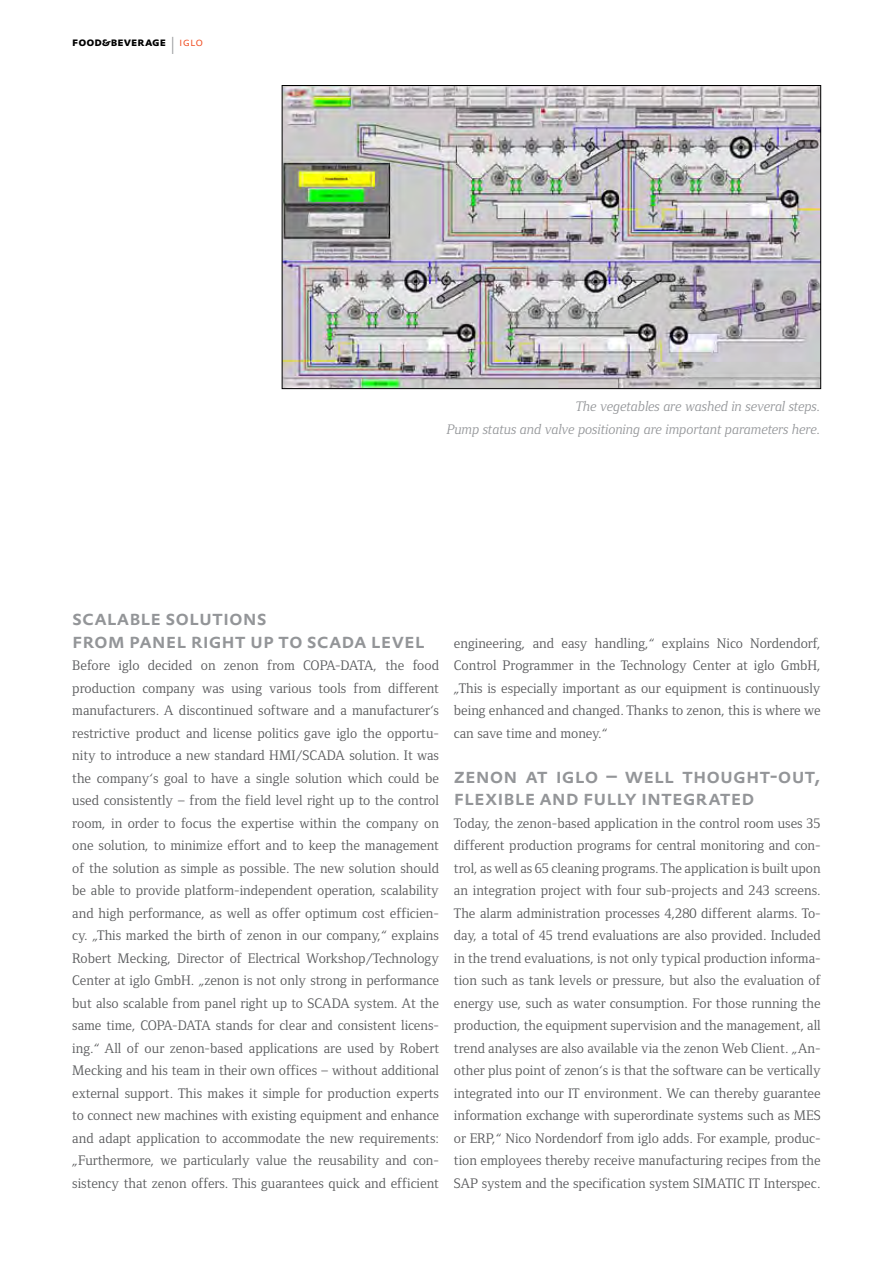
<style>
.page{position:relative;width:893px;height:1263px;background:#fff}
.page>*{position:absolute;margin:0;border:0;box-sizing:border-box;transform-origin:0 0}
.t1{font:500 21px/22.5px "DTL Prokyon TOT Caps";color:#939598}
.t2{font:14.25px/22.5px "Foundry Form Serif";color:#58595b;text-align:justify}
.t3{font:14.25px/22.5px "Foundry Form Serif Italic OSF";color:#939598;text-align:right}
.t4{font:700 12px "DTL Prokyon TOT Caps";letter-spacing:.005em;color:#000}
.s1{font-weight:300;font-size:24px;color:#939598}
.s2{font-weight:300;color:#f04e23}
</style>
<div class="page">
<img style="left:284px;top:87px;width:535px;height:300px">
<div style="left:282px;top:85px;width:539px;height:304px;border:1px solid #000"></div>
<p class="t4" style="left:72px;top:34px;width:133px">food&amp;beverage <span class="s1">I</span> <span class="s2">iglo</span></p>
<p class="t3" style="left:447px;top:395px;width:375px">The vegetables are washed in several steps.<br>Pump status and valve positioning are important parameters here.</p>
<h1 class="t1" style="left:72px;top:606px;width:354px">scalable solutions<br>from panel right up to scada level</h1>
<p class="t2" style="left:72px;top:654px;width:368px">Before iglo decided on zenon from COPA-DATA, the food production company was using various tools from different manufacturers. A discontinued software and a manufacturer‘s restrictive product and license politics gave iglo the opportu&shy;nity to introduce a new standard HMI/SCADA solution. It was the company‘s goal to have a single solution which could be used consistently – from the field level right up to the control room, in order to focus the expertise within the company on one solution, to minimize effort and to keep the management of the solution as simple as possible. The new solution should be able to provide platform-independent operation, scalability and high performance, as well as offer optimum cost efficien&shy;cy. „This marked the birth of zenon in our company,“ explains Robert Mecking, Director of Electrical Workshop/Technology Center at iglo GmbH. „zenon is not only strong in performance but also scalable from panel right up to SCADA system. At the same time, COPA-DATA stands for clear and consistent licens&shy;ing.“ All of our zenon-based applications are used by Robert Mecking and his team in their own offices – without additional external support. This makes it simple for production experts to connect new machines with existing equipment and enhance and adapt application to accommodate the new requirements: „Furthermore, we particularly value the reusability and con&shy;sistency that zenon offers. This guarantees quick and efficient</p>
<p class="t2" style="left:454px;top:632px;width:368px">engineering, and easy handling,“ explains Nico Nordendorf, Control Programmer in the Technology Center at iglo GmbH, „This is especially important as our equipment is continuously being enhanced and changed. Thanks to zenon, this is where we can save time and money.“</p>
<h1 class="t1" style="left:454px;top:764px;width:368px">zenon at iglo – well thought-out, flexible and fully integrated</h1>
<p class="t2" style="left:454px;top:812px;width:368px">Today, the zenon-based application in the control room uses 35 different production programs for central monitoring and con&shy;trol, as well as 65 cleaning programs. The application is built upon an integration project with four sub-projects and 243 screens.<br>The alarm administration processes 4,280 different alarms. To&shy;day, a total of 45 trend evaluations are also provided. Included in the trend evaluations, is not only typical production informa&shy;tion such as tank levels or pressure, but also the evaluation of energy use, such as water consumption. For those running the production, the equipment supervision and the management, all trend analyses are also available via the zenon Web Client. „An&shy;other plus point of zenon‘s is that the software can be vertically integrated into our IT environment. We can thereby guarantee information exchange with superordinate systems such as MES or ERP,“ Nico Nordendorf from iglo adds. For example, produc&shy;tion employees thereby receive manufacturing recipes from the SAP system and the specification system SIMATIC IT Interspec.</p>
</div>
